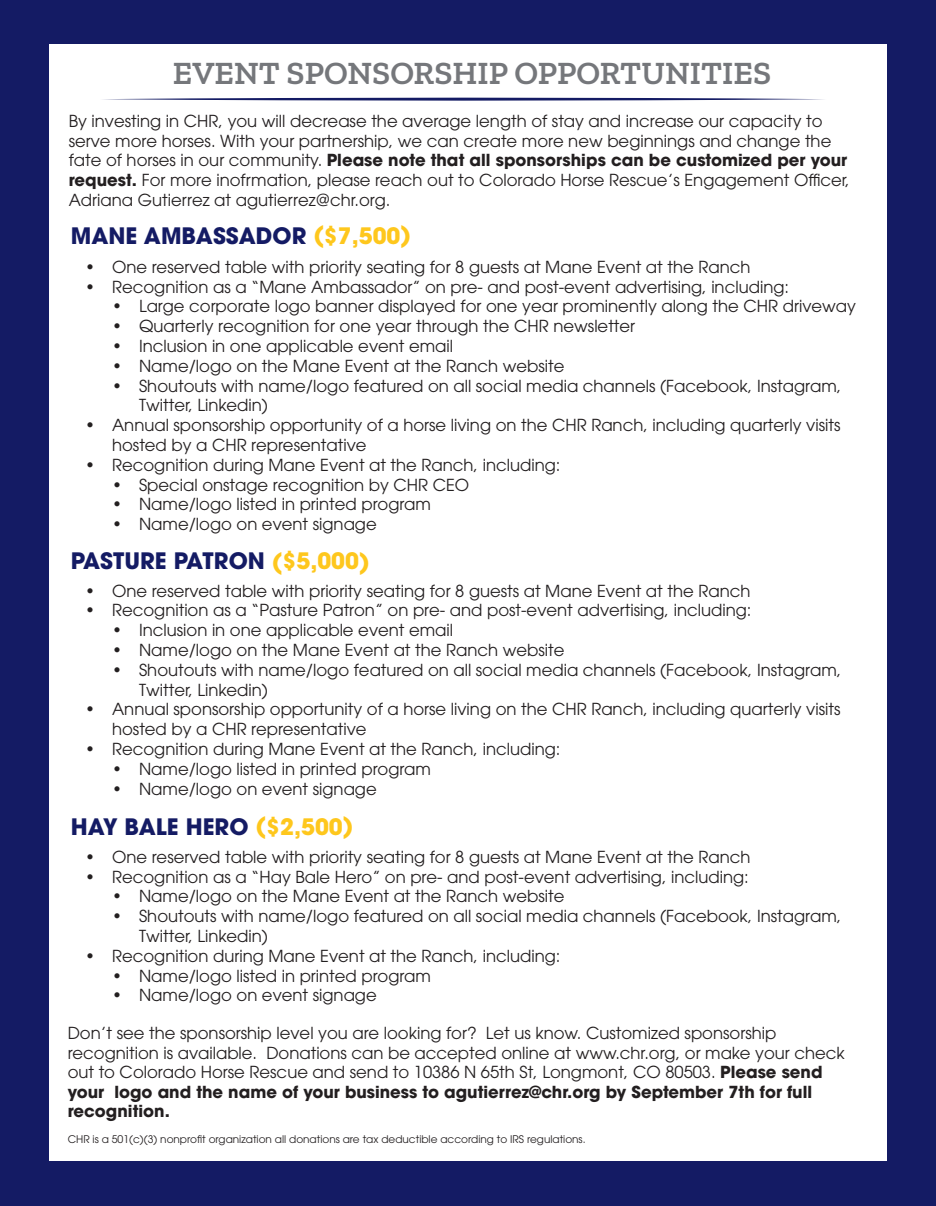
<style>
.page{position:relative;width:936px;height:1206px;background:#141b64}
.page>*{position:absolute;margin:0;border:0;box-sizing:border-box;transform-origin:0 0}
.t1{font:600 33px "Zilla Slab";color:#75777b}
.t2{font:700 22.5px "ITC Avant Garde Pro";color:#141b64}
.t3{font:16.5px/19.8px "ITC Avant Garde Pro";color:#231f20}
.t4{font:10.5px "ITC Avant Garde Pro";color:#231f20}
.s1{font-weight:700}
.s2{color:#fec71d}
</style>
<div class="page">
<div style="left:50px;top:44px;width:837px;height:1117px;background:#fff"></div>
<svg style="left:103px;top:98px;width:721px;height:3px;background:#696d9c"></svg>
<p class="t1" style="left:173px;top:55px;width:600px">EVENT SPONSORSHIP OPPORTUNITIES</p>
<p class="t3" style="left:69px;top:111px;width:783px">By investing in CHR, you will decrease the average length of stay and increase our capacity to serve more horses. With your partnership, we can create more new beginnings and change the fate of horses in our community. <span class="s1">Please note that all sponsorships can be customized per your request.</span> For more inofrmation, please reach out to Colorado Horse Rescue’s Engagement Officer, Adriana Gutierrez at agutierrez@chr.org.</p>
<p class="t2" style="left:71px;top:221px;width:342px">MANE AMBASSADOR <span class="s2">($7,500)</span></p>
<p class="t3" style="left:85px;top:257px;width:667px">• One reserved table with priority seating for 8 guests at Mane Event at the Ranch</p>
<p class="t3" style="left:85px;top:276px;width:706px">• Recognition as a “Mane Ambassador” on pre- and post-event advertising, including:</p>
<p class="t3" style="left:112px;top:296px;width:745px">• Large corporate logo banner displayed for one year prominently along the CHR driveway</p>
<p class="t3" style="left:112px;top:316px;width:525px">• Quarterly recognition for one year through the CHR newsletter</p>
<p class="t3" style="left:112px;top:336px;width:343px">• Inclusion in one applicable event email</p>
<p class="t3" style="left:112px;top:356px;width:454px">• Name/logo on the Mane Event at the Ranch website</p>
<p class="t3" style="left:139px;top:375px;width:704px;text-indent:-27px">• Shoutouts with name/logo featured on all social media channels (Facebook, Instagram,<br>Twitter, Linkedin)</p>
<p class="t3" style="left:112px;top:415px;width:730px;text-indent:-27px">• Annual sponsorship opportunity of a horse living on the CHR Ranch, including quarterly visits hosted by a CHR representative</p>
<p class="t3" style="left:85px;top:455px;width:477px">• Recognition during Mane Event at the Ranch, including:</p>
<p class="t3" style="left:112px;top:474px;width:359px">• Special onstage recognition by CHR CEO</p>
<p class="t3" style="left:112px;top:494px;width:320px">• Name/logo listed in printed program</p>
<p class="t3" style="left:112px;top:514px;width:266px">• Name/logo on event signage</p>
<p class="t2" style="left:71px;top:546px;width:300px">PASTURE PATRON <span class="s2">($5,000)</span></p>
<p class="t3" style="left:85px;top:580px;width:667px">• One reserved table with priority seating for 8 guests at Mane Event at the Ranch</p>
<p class="t3" style="left:85px;top:600px;width:668px">• Recognition as a “Pasture Patron” on pre- and post-event advertising, including:</p>
<p class="t3" style="left:112px;top:620px;width:343px">• Inclusion in one applicable event email</p>
<p class="t3" style="left:112px;top:640px;width:454px">• Name/logo on the Mane Event at the Ranch website</p>
<p class="t3" style="left:139px;top:660px;width:704px;text-indent:-27px">• Shoutouts with name/logo featured on all social media channels (Facebook, Instagram,<br>Twitter, Linkedin)</p>
<p class="t3" style="left:112px;top:699px;width:730px;text-indent:-27px">• Annual sponsorship opportunity of a horse living on the CHR Ranch, including quarterly visits hosted by a CHR representative</p>
<p class="t3" style="left:85px;top:739px;width:477px">• Recognition during Mane Event at the Ranch, including:</p>
<p class="t3" style="left:112px;top:759px;width:320px">• Name/logo listed in printed program</p>
<p class="t3" style="left:112px;top:778px;width:266px">• Name/logo on event signage</p>
<p class="t2" style="left:71px;top:811px;width:284px">HAY BALE HERO <span class="s2">($2,500)</span></p>
<p class="t3" style="left:85px;top:847px;width:667px">• One reserved table with priority seating for 8 guests at Mane Event at the Ranch</p>
<p class="t3" style="left:85px;top:867px;width:665px">• Recognition as a “Hay Bale Hero” on pre- and post-event advertising, including:</p>
<p class="t3" style="left:112px;top:886px;width:454px">• Name/logo on the Mane Event at the Ranch website</p>
<p class="t3" style="left:139px;top:906px;width:704px;text-indent:-27px">• Shoutouts with name/logo featured on all social media channels (Facebook, Instagram,<br>Twitter, Linkedin)</p>
<p class="t3" style="left:85px;top:946px;width:477px">• Recognition during Mane Event at the Ranch, including:</p>
<p class="t3" style="left:112px;top:966px;width:320px">• Name/logo listed in printed program</p>
<p class="t3" style="left:112px;top:985px;width:266px">• Name/logo on event signage</p>
<p class="t3" style="left:68px;top:1023px;width:779px">Don’t see the sponsorship level you are looking for? Let us know. Customized sponsorship recognition is available. Donations can be accepted online at www.chr.org, or make your check out to Colorado Horse Rescue and send to 10386 N 65th St, Longmont, CO 80503. <span class="s1">Please send your logo and the name of your business to agutierrez@chr.org by September 7th for full recognition.</span></p>
<p class="t4" style="left:68px;top:1132px;width:519px">CHR is a 501(c)(3) nonprofit organization all donations are tax deductible according to IRS regulations.</p>
</div>
